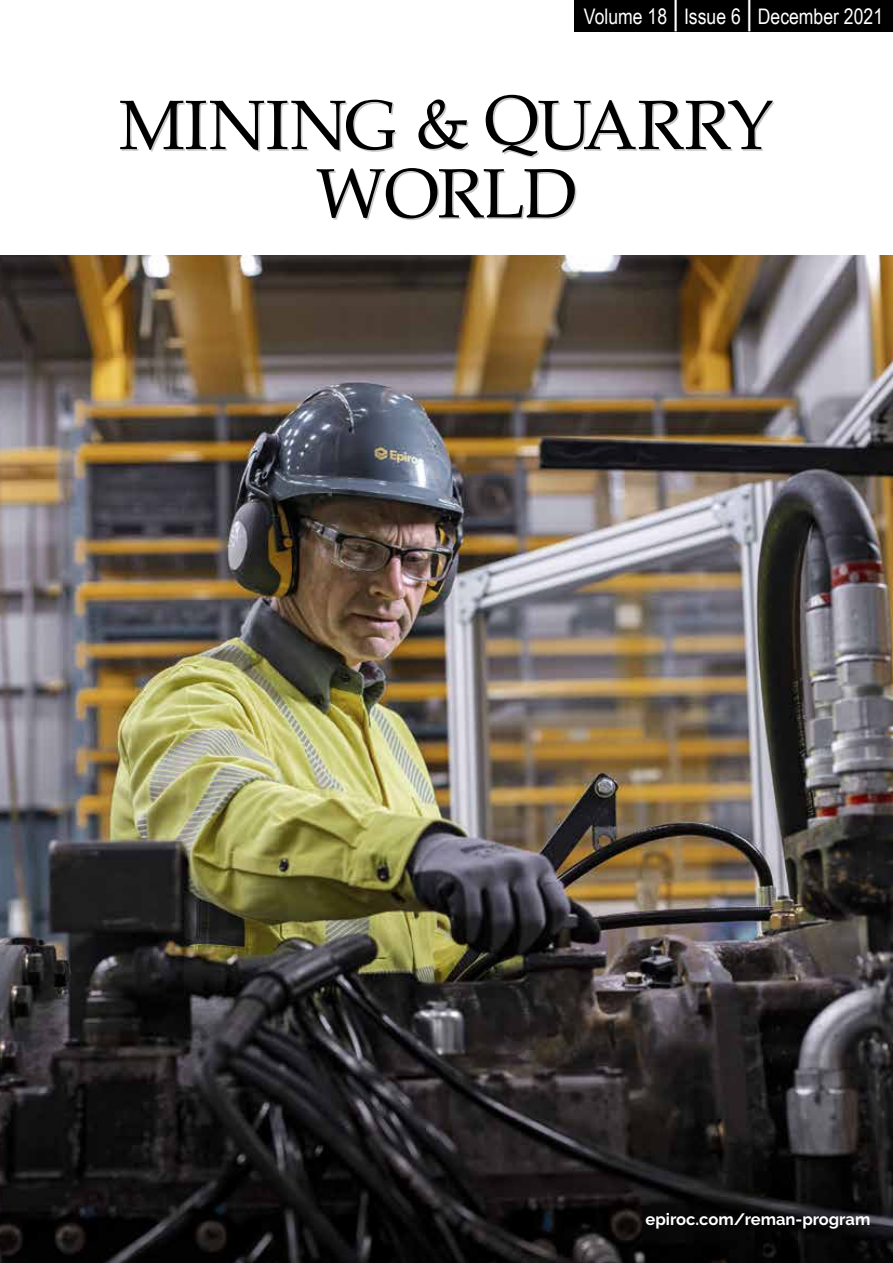
<style>
.page{position:relative;width:893px;height:1263px;background:#fff}
.page>*{position:absolute;margin:0;border:0;box-sizing:border-box;transform-origin:0 0}
.t1{font:69.9px/68.4px "Palatino";letter-spacing:-.02em;color:#000;text-align:center}
.t2{font:21.45px "Arial Narrow";color:#fff}
.t3{font:700 16.5px "Raleway";color:#fff}
.s1{font-size:33.6px}
</style>
<div class="page">
<div style="left:574px;top:0;width:319px;height:32px;background:#000"></div>
<img style="left:0;top:255px;width:893px;height:1008px">
<p class="t2" style="left:584px;top:1px;width:301px">Volume 18 <span class="s1">|</span> Issue 6 <span class="s1">|</span> December 2021</p>
<h1 class="t1" style="left:119px;top:91px;width:657px">MINING &amp; QUARRY<br>WORLD</h1>
<p class="t3" style="left:646px;top:1209px;width:226px">epiroc.com/reman-program</p>
</div>
